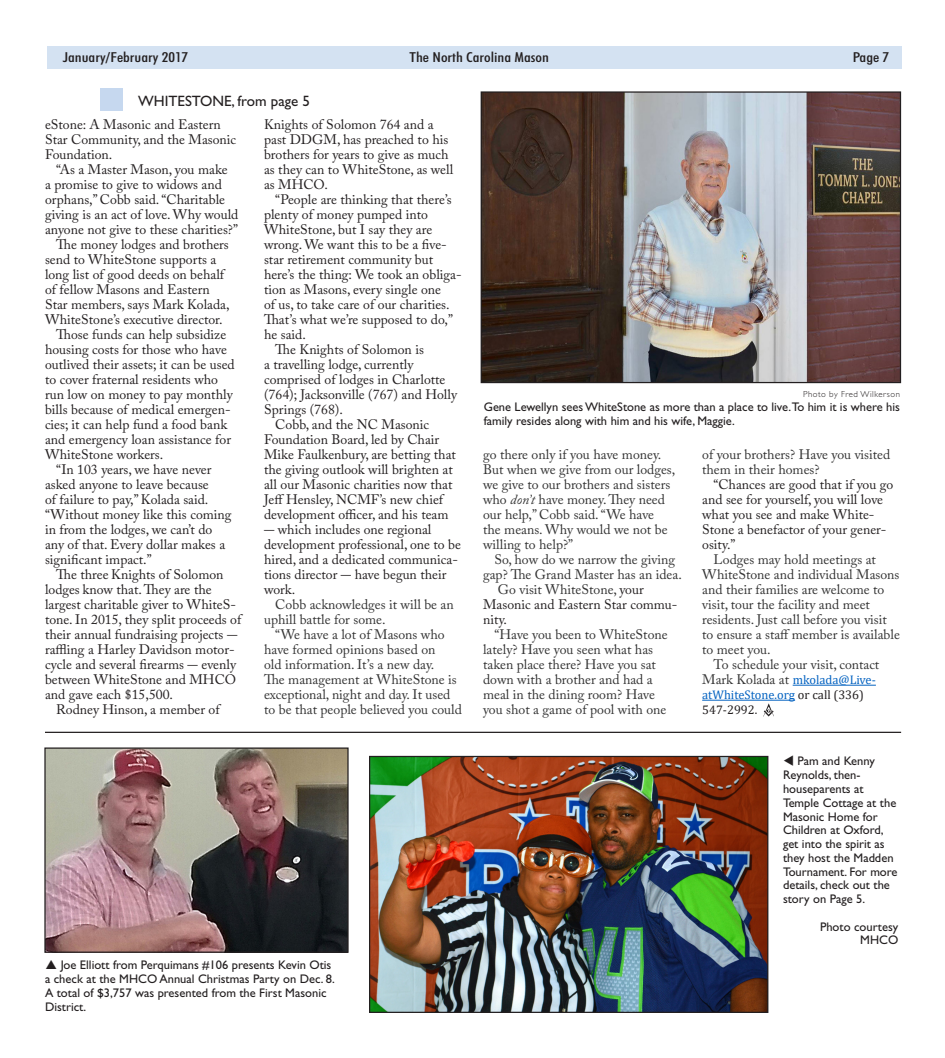
<style>
.page{position:relative;width:945px;height:1058px;background:#fff}
.page>*{position:absolute;margin:0;border:0;box-sizing:border-box;transform-origin:0 0}
.t1{font:15px "Gill Sans";color:#231f20}
.t2{font:13.75px/15px "Adobe Caslon Pro";color:#231f20}
.t3{font:13.75px/15px "Adobe Caslon Pro";color:#333}
.t4{font:500 condensed 13.75px "Futura BT";color:#231f20;scale:1.25 1}
.t5{font:12.5px/13.8px "Gill Sans";color:#231f20}
.t6{font:12.5px/15px "Cambria";color:#0563c1}
.t7{font:300 8.75px "Gill Sans";letter-spacing:.055em;color:#231f20}
.s1{font-style:italic}
.s2{color:#231f20}
.s3{font-family:"Adobe Caslon Pro";font-size:13.75px;color:#333}
</style>
<div class="page">
<div style="left:47px;top:46px;width:855px;height:22px;background:#d4e2f2"></div>
<div style="left:101px;top:88px;width:22px;height:23px;background:#c6d8ef"></div>
<hr style="left:793px;top:685px;width:83px;height:1px;background:#0563c1">
<hr style="left:702px;top:700px;width:93px;height:1px;background:#0563c1">
<img style="left:483px;top:93px;width:416px;height:288px">
<div style="left:481px;top:91px;width:420px;height:292px;border:1px solid #231f20"></div>
<hr style="left:45px;top:731px;width:856px;height:2px;background:#231f20">
<img style="left:371px;top:757px;width:395px;height:253px">
<div style="left:369px;top:755px;width:399px;height:257px;border:1px solid #231f20"></div>
<img style="left:46px;top:749px;width:301px;height:201px">
<div style="left:44px;top:747px;width:305px;height:205px;border:1px solid #231f20"></div>
<svg style="left:763px;top:703px;width:11px;height:13px"></svg>
<p class="t4" style="left:63px;top:49px;width:102px">January/February 2017</p>
<p class="t4" style="left:410px;top:49px;width:113px">The North Carolina Mason</p>
<p class="t4" style="left:853px;top:49px;width:31px">Page 7</p>
<p class="t1" style="left:138px;top:92px;width:173px">WHITESTONE, from page 5</p>
<p class="t2" style="left:45px;top:117px;width:193px">eStone: A Masonic and Eastern<br>Star Community, and the Masonic<br>Foundation.</p>
<p class="t2" style="left:56px;top:162px;width:173px">“As a Master Mason, you make</p>
<p class="t2" style="left:45px;top:177px;width:178px">a promise to give to widows and</p>
<p class="t2" style="left:45px;top:192px;width:182px">orphans,” Cobb said. “Charitable</p>
<p class="t2" style="left:45px;top:207px;width:195px">giving is an act of love. Why would</p>
<p class="t2" style="left:45px;top:222px;width:194px">anyone not give to these charities?”</p>
<p class="t2" style="left:56px;top:237px;width:174px">The money lodges and brothers</p>
<p class="t2" style="left:45px;top:252px;width:173px">send to WhiteStone supports a</p>
<p class="t2" style="left:45px;top:267px;width:181px">long list of good deeds on behalf</p>
<p class="t2" style="left:45px;top:282px;width:166px">of fellow Masons and Eastern</p>
<p class="t2" style="left:45px;top:297px;width:186px">Star members, says Mark Kolada,</p>
<p class="t2" style="left:45px;top:312px;width:179px">WhiteStone’s executive director.</p>
<p class="t2" style="left:56px;top:327px;width:172px">Those funds can help subsidize</p>
<p class="t2" style="left:45px;top:342px;width:183px">housing costs for those who have</p>
<p class="t2" style="left:45px;top:357px;width:191px">outlived their assets; it can be used</p>
<p class="t2" style="left:45px;top:372px;width:175px">to cover fraternal residents who</p>
<p class="t2" style="left:45px;top:387px;width:189px">run low on money to pay monthly</p>
<p class="t2" style="left:45px;top:402px;width:187px">bills because of medical emergen-</p>
<p class="t2" style="left:45px;top:417px;width:184px">cies; it can help fund a food bank</p>
<p class="t2" style="left:45px;top:432px;width:188px">and emergency loan assistance for</p>
<p class="t2" style="left:45px;top:447px;width:120px">WhiteStone workers.</p>
<p class="t2" style="left:56px;top:462px;width:157px">“In 103 years, we have never</p>
<p class="t2" style="left:45px;top:477px;width:165px">asked anyone to leave because</p>
<p class="t2" style="left:45px;top:492px;width:165px">of failure to pay,” Kolada said.</p>
<p class="t2" style="left:45px;top:507px;width:188px">“Without money like this coming</p>
<p class="t2" style="left:45px;top:522px;width:169px">in from the lodges, we can’t do</p>
<p class="t2" style="left:45px;top:537px;width:182px">any of that. Every dollar makes a</p>
<p class="t2" style="left:45px;top:552px;width:108px">significant impact.”</p>
<p class="t2" style="left:56px;top:567px;width:169px">The three Knights of Solomon</p>
<p class="t2" style="left:45px;top:582px;width:168px">lodges know that. They are the</p>
<p class="t2" style="left:45px;top:597px;width:192px">largest charitable giver to WhiteS-</p>
<p class="t2" style="left:45px;top:612px;width:198px">tone. In 2015, they split proceeds of</p>
<p class="t2" style="left:45px;top:627px;width:194px">their annual fundraising projects —</p>
<p class="t2" style="left:45px;top:642px;width:191px">raffling a Harley Davidson motor-</p>
<p class="t2" style="left:45px;top:657px;width:193px">cycle and several firearms — evenly</p>
<p class="t2" style="left:45px;top:672px;width:192px">between WhiteStone and MHCO</p>
<p class="t2" style="left:45px;top:687px;width:130px">and gave each $15,500.</p>
<p class="t2" style="left:56px;top:702px;width:165px">Rodney Hinson, a member of</p>
<p class="t2" style="left:264px;top:117px;width:191px">Knights of Solomon 764 and a past DDGM, has preached to his brothers for years to give as much as they can to WhiteStone, as well as MHCO.</p>
<p class="t2" style="left:275px;top:192px;width:178px">“People are thinking that there’s</p>
<p class="t2" style="left:264px;top:207px;width:165px">plenty of money pumped into</p>
<p class="t2" style="left:264px;top:222px;width:170px">WhiteStone, but I say they are</p>
<p class="t2" style="left:264px;top:237px;width:184px">wrong. We want this to be a five-</p>
<p class="t2" style="left:264px;top:252px;width:171px">star retirement community but</p>
<p class="t2" style="left:264px;top:267px;width:199px">here’s the thing: We took an obliga-</p>
<p class="t2" style="left:264px;top:282px;width:178px">tion as Masons, every single one</p>
<p class="t2" style="left:264px;top:297px;width:187px">of us, to take care of our charities.</p>
<p class="t2" style="left:264px;top:312px;width:191px">That’s what we’re supposed to do,”</p>
<p class="t2" style="left:264px;top:327px;width:43px">he said.</p>
<p class="t2" style="left:275px;top:342px;width:150px">The Knights of Solomon is</p>
<p class="t2" style="left:264px;top:357px;width:151px">a travelling lodge, currently</p>
<p class="t2" style="left:264px;top:372px;width:183px">comprised of lodges in Charlotte</p>
<p class="t2" style="left:264px;top:387px;width:195px">(764); Jacksonville (767) and Holly</p>
<p class="t2" style="left:264px;top:402px;width:80px">Springs (768).</p>
<p class="t2" style="left:275px;top:417px;width:155px">Cobb, and the NC Masonic</p>
<p class="t2" style="left:264px;top:432px;width:177px">Foundation Board, led by Chair</p>
<p class="t2" style="left:264px;top:447px;width:193px">Mike Faulkenbury, are betting that</p>
<p class="t2" style="left:264px;top:462px;width:190px">the giving outlook will brighten at</p>
<p class="t2" style="left:264px;top:477px;width:190px">all our Masonic charities now that</p>
<p class="t2" style="left:264px;top:492px;width:181px">Jeff Hensley, NCMF’s new chief</p>
<p class="t2" style="left:264px;top:507px;width:186px">development officer, and his team</p>
<p class="t2" style="left:264px;top:522px;width:198px">— which includes one regional development professional, one to be hired, and a dedicated communica&shy;tions director — have begun their work.</p>
<p class="t3" style="left:264px;top:597px;width:191px;text-indent:11px">Cobb acknowledges it will be an uphill battle for some.</p>
<p class="t3" style="left:264px;top:627px;width:199px;text-indent:11px">“We have a lot of Masons who have formed opinions based on<br>old information. It’s a new day.<br>The management at WhiteStone is exceptional, night and day. It used to be that people believed you could</p>
<p class="t7" style="left:803px;top:389px;width:98px">Photo by Fred Wilkerson</p>
<p class="t5" style="left:484px;top:400px;width:418px">Gene Lewellyn sees WhiteStone as more than a place to live.To him it is where his family resides along with him and his wife, Maggie.</p>
<p class="t3" style="left:483px;top:447px;width:194px">go there only if you have money.<br>But when we give from our lodges, we give to our brothers and sisters who <span class="s1">don’t</span> have money. They need our help,” Cobb said. “We have<br>the means. Why would we not be willing to help?”</p>
<p class="t3" style="left:494px;top:552px;width:182px">So, how do we narrow the giving</p>
<p class="t3" style="left:483px;top:567px;width:200px">gap? The Grand Master has an idea.</p>
<p class="t3" style="left:498px;top:582px;width:147px">Go visit WhiteStone, <span class="s2">your</span></p>
<p class="t2" style="left:483px;top:597px;width:196px">Masonic and Eastern Star commu-</p>
<p class="t2" style="left:483px;top:612px;width:25px">nity.</p>
<p class="t3" style="left:483px;top:627px;width:186px;text-indent:11px">“Have you been to WhiteStone lately? Have you seen what has taken place there? Have you sat down with a brother and had a meal in the dining room? Have you shot a game of pool with one</p>
<p class="t3" style="left:702px;top:447px;width:190px">of your brothers? Have you visited them in their homes?</p>
<p class="t2" style="left:702px;top:477px;width:193px;text-indent:11px">“Chances are good that if you go and see for yourself, you will love what you see and make White-<br>Stone a benefactor of your gener&shy;osity.”</p>
<p class="t3" style="left:702px;top:552px;width:199px;text-indent:11px">Lodges may hold meetings at<br>WhiteStone and individual Masons and their families are welcome to visit, tour the facility and meet residents. Just call before you visit to ensure a staff member is available to meet you.</p>
<p class="t3" style="left:713px;top:657px;width:167px">To schedule your visit, contact</p>
<p class="t6" style="left:702px;top:672px;width:175px"><span class="s3">Mark Kolada at</span> mkolada@Live&shy;atWhiteStone.org <span class="s2">or call (336)<br>547-2992.</span></p>
<p class="t5" style="left:45px;top:958px;width:291px;text-indent:16px">Joe Elliott from Perquimans #106 presents Kevin Otis a check at the MHCO Annual Christmas Party on Dec. 8.<br>A total of $3,757 was presented from the First Masonic District.</p>
<p class="t5" style="left:783px;top:754px;width:116px;text-indent:14px">Pam and Kenny<br>Reynolds, then&shy;houseparents at<br>Temple Cottage at the<br>Masonic Home for<br>Children at Oxford, get into the spirit as they host the Madden<br>Tournament. For more details, check out the story on Page 5.</p>
<p class="t5" style="left:820px;top:919px;width:80px;text-align:right">Photo courtesy<br>MHCO</p>
</div>
